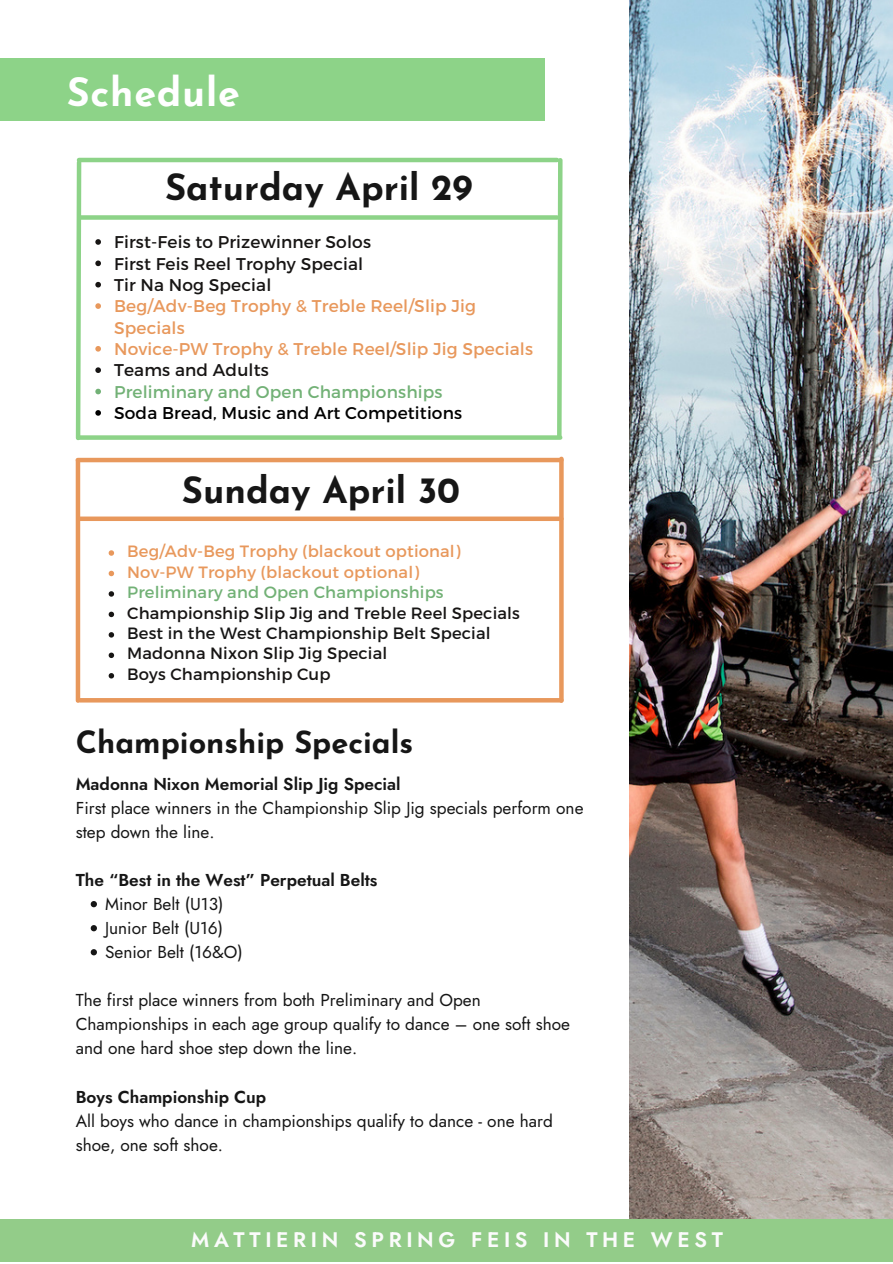
<style>
.page{position:relative;width:893px;height:1264px;background:#fff}
.page>*{position:absolute;margin:0;border:0;box-sizing:border-box;transform-origin:0 0}
.t1{font:700 39.45px "Josefin Sans";letter-spacing:.02em;color:#fff}
.t2{font:700 36.45px "Josefin Sans";color:#161616}
.t3{font:700 30.75px "Josefin Sans";color:#161616}
.t4{font:600 21px "Jost";letter-spacing:.22em;color:#fbfbfb}
.t5{font:17.25px/24px "Jost";color:#161616}
.t6{font:600 17.25px "Jost";color:#161616}
.t7{font:16.95px/21.3px "Montserrat";letter-spacing:.01em;color:#e8985c}
.t8{font:16.95px/21.3px "Montserrat";letter-spacing:.01em;color:#171514}
.t9{font:16.95px "Montserrat";letter-spacing:.01em;color:#000}
.t10{font:16.95px "Montserrat";letter-spacing:.01em;color:#72b176}
.t11{font:16.35px/20.4px "Montserrat";letter-spacing:.01em;color:#171514}
.t12{font:16.35px/20.4px "Montserrat";letter-spacing:.01em;color:#e8985c}
.t13{font:16.35px "Montserrat";letter-spacing:.01em;color:#161616}
.t14{font:16.35px "Montserrat";letter-spacing:.01em;color:#72b176}
</style>
<div class="page">
<img style="left:629px;top:0;width:263px;height:1218px">
<div style="left:0;top:1218px;width:892px;height:43px;background:#93cc89"></div>
<svg style="left:91px;top:901px;width:6px;height:6px"></svg>
<svg style="left:91px;top:925px;width:6px;height:6px"></svg>
<svg style="left:91px;top:949px;width:6px;height:6px"></svg>
<div style="left:0;top:58px;width:544px;height:63px;background:#8dd388"></div>
<svg style="left:95px;top:239px;width:6px;height:6px"></svg>
<svg style="left:95px;top:260px;width:6px;height:6px"></svg>
<svg style="left:95px;top:282px;width:6px;height:5px"></svg>
<svg style="left:95px;top:303px;width:6px;height:6px"></svg>
<svg style="left:95px;top:346px;width:6px;height:5px"></svg>
<svg style="left:95px;top:367px;width:6px;height:6px"></svg>
<svg style="left:95px;top:389px;width:6px;height:5px"></svg>
<svg style="left:95px;top:410px;width:6px;height:6px"></svg>
<svg style="left:554px;top:157px;width:9px;height:283px"></svg>
<div style="left:80px;top:215px;width:477px;height:5px;background:#8dd388"></div>
<hr style="left:79px;top:158px;width:478px;height:4px;background:#8dd388">
<svg style="left:75px;top:158px;width:9px;height:283px"></svg>
<div style="left:79px;top:435px;width:481px;height:5px;background:#8dd388"></div>
<svg style="left:109px;top:550px;width:5px;height:5px"></svg>
<svg style="left:109px;top:570px;width:5px;height:6px"></svg>
<svg style="left:109px;top:591px;width:5px;height:5px"></svg>
<svg style="left:109px;top:611px;width:5px;height:6px"></svg>
<svg style="left:109px;top:632px;width:5px;height:5px"></svg>
<svg style="left:109px;top:652px;width:5px;height:6px"></svg>
<svg style="left:109px;top:673px;width:5px;height:5px"></svg>
<div style="left:80px;top:516px;width:481px;height:5px;background:#e8985c"></div>
<svg style="left:559px;top:459px;width:4px;height:241px"></svg>
<hr style="left:80px;top:698px;width:481px;height:4px;background:#e8985c">
<hr style="left:78px;top:458px;width:483px;height:4px;background:#e8985c">
<hr style="left:76px;top:461px;width:4px;height:239px;background:#e8985c">
<h1 class="t1" style="left:67px;top:77px;width:174px">Schedule</h1>
<h2 class="t2" style="left:165px;top:173px;width:309px">Saturday April 29</h2>
<p class="t8" style="left:114px;top:231px;width:258px">First-Feis to Prizewinner Solos<br>First Feis Reel Trophy Special<br>Tir Na Nog Special</p>
<p class="t7" style="left:114px;top:295px;width:420px">Beg/Adv-Beg Trophy &amp; Treble Reel/Slip Jig<br>Specials<br>Novice-PW Trophy &amp; Treble Reel/Slip Jig Specials</p>
<p class="t8" style="left:114px;top:359px;width:156px">Teams and Adults</p>
<p class="t10" style="left:114px;top:380px;width:330px">Preliminary and Open Championships</p>
<p class="t9" style="left:114px;top:402px;width:349px">Soda Bread, Music and Art Competitions</p>
<h2 class="t2" style="left:182px;top:476px;width:280px">Sunday April 30</h2>
<p class="t12" style="left:127px;top:540px;width:335px">Beg/Adv-Beg Trophy (blackout optional)<br>Nov-PW Trophy (blackout optional)</p>
<p class="t14" style="left:127px;top:581px;width:318px">Preliminary and Open Championships</p>
<p class="t11" style="left:127px;top:601px;width:394px">Championship Slip Jig and Treble Reel Specials</p>
<p class="t13" style="left:127px;top:622px;width:365px">Best in the West Championship Belt Special</p>
<p class="t11" style="left:127px;top:642px;width:262px">Madonna Nixon Slip Jig Special<br>Boys Championship Cup</p>
<h3 class="t3" style="left:76px;top:730px;width:339px">Championship Specials</h3>
<p class="t6" style="left:76px;top:771px;width:326px">Madonna Nixon Memorial Slip Jig Special</p>
<p class="t5" style="left:76px;top:795px;width:509px">First place winners in the Championship Slip Jig specials perform one step down the line.</p>
<p class="t6" style="left:76px;top:867px;width:303px">The “Best in the West” Perpetual Belts</p>
<p class="t5" style="left:105px;top:892px;width:139px">Minor Belt (U13)<br>Junior Belt (U16)<br>Senior Belt (16&amp;O)</p>
<p class="t5" style="left:76px;top:988px;width:496px">The first place winners from both Preliminary and Open<br>Championships in each age group qualify to dance – one soft shoe and one hard shoe step down the line.</p>
<p class="t6" style="left:76px;top:1084px;width:192px">Boys Championship Cup</p>
<p class="t5" style="left:76px;top:1108px;width:478px">All boys who dance in championships qualify to dance - one hard shoe, one soft shoe.</p>
<p class="t4" style="left:191px;top:1224px;width:533px">MATTIERIN SPRING FEIS IN THE WEST</p>
</div>
